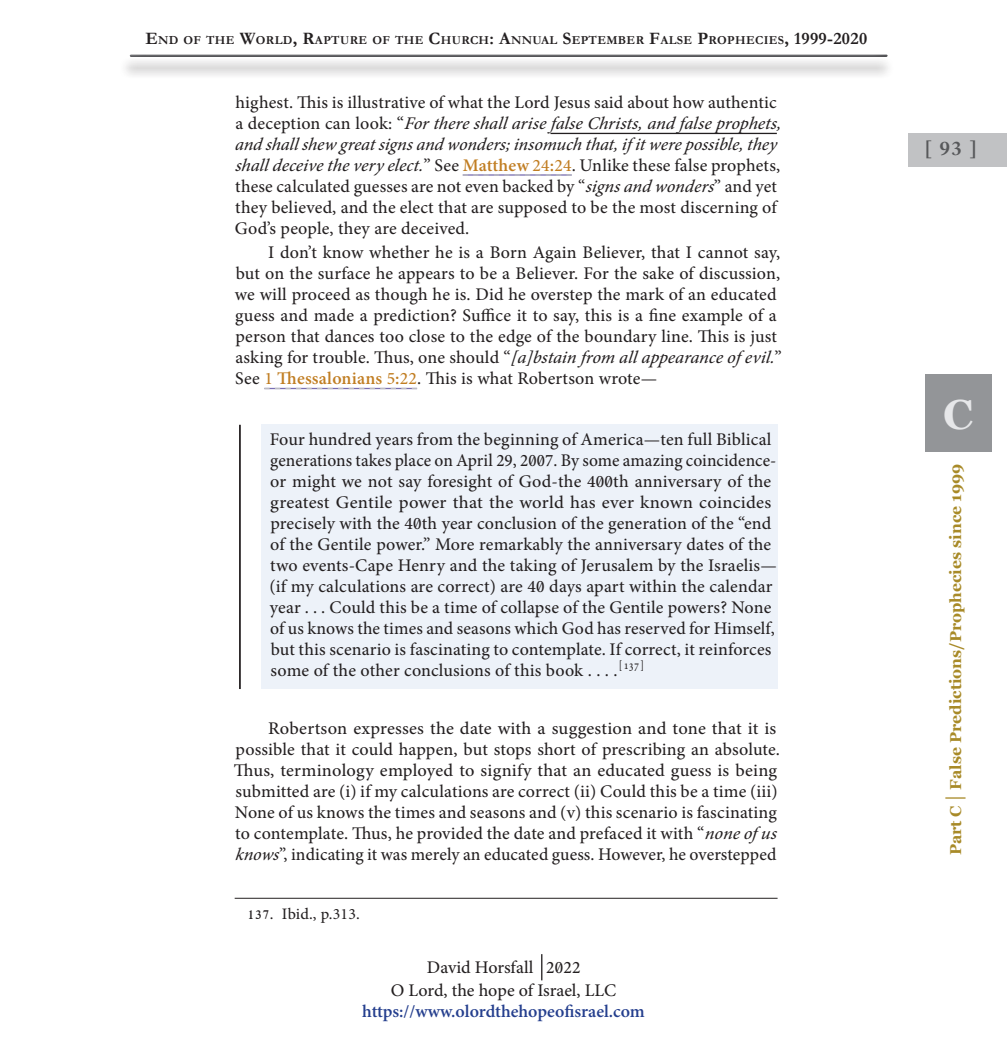
<style>
.page{position:relative;width:1007px;height:1050px;background:#fff}
.page>*{position:absolute;margin:0;border:0;box-sizing:border-box;transform-origin:0 0}
.t1{font:700 42px "Georgia";color:#e6e7e9}
.t2{font:700 21px "Adobe Text Pro";color:#57585a}
.t3{font:17.5px/21px "Adobe Hebrew";letter-spacing:.005em;color:#231f20}
.t4{font:700 17.5px "Adobe Hebrew";color:#253f8e}
.t5{font:700 15.75px "Georgia";color:#a88a28}
.t6{font:15.75px "Adobe Hebrew";color:#231f20}
.t7{font:700 12.25px "Garamond";letter-spacing:.03em;color:#231f20}
.s1{font-size:17.5px}
.s2{font-style:italic}
.s3{font-weight:700;color:#c17e23}
.s4{font-family:"Minion Pro";font-weight:500;color:#c17e23}
.s5{font-family:"Minion Pro";font-weight:500}
.s6{font-family:"Frank Ruehl";font-size:17.5px}
.s7{font-family:"Minion Pro"}
</style>
<div class="page">
<hr style="left:945px;top:797px;width:20px;height:2px;background:#a88a28">
<div style="left:924px;top:374px;width:66px;height:78px;background:#939598"></div>
<hr style="left:550px;top:133px;width:226px;height:1px;background:#231f20">
<svg style="left:462px;top:174px;width:109px;height:2px"></svg>
<svg style="left:264px;top:388px;width:153px;height:1px"></svg>
<div style="left:261px;top:425px;width:516px;height:264px;background:#edf2f9"></div>
<hr style="left:239px;top:425px;width:2px;height:264px;background:#231f20">
<hr style="left:235px;top:898px;width:542px;height:1px;background:#231f20">
<svg style="left:541px;top:954px;width:1px;height:26px"></svg>
<div style="left:908px;top:133px;width:98px;height:33px;background:#c1c2c4"></div>
<div style="left:119px;top:57px;width:775px;height:22px;background:#231f20;opacity:.62"></div>
<div style="left:129px;top:53px;width:761px;height:7px;background:#231f20;opacity:.75"></div>
<p class="t7" style="left:145px;top:32px;width:723px"><span class="s1">E</span>ND OF THE <span class="s1">W</span>ORLD<span class="s1">, R</span>APTURE OF THE <span class="s1">C</span>HURCH<span class="s1">: A</span>NNUAL <span class="s1">S</span>EPTEMBER <span class="s1">F</span>ALSE <span class="s1">P</span>ROPHECIES <span class="s1">, 1999-2020</span></p>
<p class="t3" style="left:235px;top:92px;width:550px">highest. This is illustrative of what the Lord Jesus said about how authentic a deception can lo ok: “<span class="s2">For there shall arise false Christs, and false prophets, and shallshew great signs and wonders;insomuch that,if it were possible,they shall deceive the very elect.</span>” See <span class="s3">Matthew</span> <span class="s4">24</span><span class="s3">:</span><span class="s4">24</span>. Unlike these false prophets, these calculated guesses are not even backed by “<span class="s2">signs and wonders</span>” and yet they believed, and the elect that are supposed to be the most discerning of God’s people, they are deceived.</p>
<p class="t3" style="left:235px;top:242px;width:548px;text-indent:33px">I don’t know whether he is a Born Again Believer, that I cannot say, but on the surface he appears to be a Believer. For the sake of discussion, we will proceed as though he is. Did he overstep the mark of an educated guess and made a prediction? Suffice it to say, this is a fine example of a person that dances too close to the edge of the boundary line. This is just asking for trouble. Thus, one should “<span class="s2">[a]bstain from all appearance of evil.</span>” See <span class="s4">1</span> <span class="s3">Thessalonians</span> <span class="s4">5</span><span class="s3">:</span><span class="s4">22</span>. This is what Robertson wrote—</p>
<p class="t3" style="left:269px;top:429px;width:508px">Four hundred years from the beginning of America—ten full Biblical generations takes place on April <span class="s5">29</span>, <span class="s5">2007</span>. By some amazing coincidence&shy;or might we not say foresight of God-the <span class="s5">400</span>th anniversary of the greatest Gentile power that the world has ever known coincides precisely with the <span class="s5">40</span>th year conclusion of the generation of the “end of the Gentile power.” More remarkably the anniversary dates of the two events-Cape Henry and the taking of Jerusalem by the Israelis— (if my calculations are correct) are <span class="s5">40</span> days apart within the calendar year . . . Could this be a time of collapse of the Gentile powers? None of us knows the times and seasons which God has reserved for Himself, but this scenario is fascinating to contemplate. If correct, it reinforces some of the other conclusions of this book . . . . <sup>[</sup> <sup>137</sup> <sup>]</sup></p>
<p class="t3" style="left:234px;top:718px;width:547px;text-indent:34px">Robertson expresses the date with a suggestion and tone that it is possible that it could happen, but stops short of prescribing an absolute.<br>Thus, terminology employed to signify that an educated guess is being submitted are (i) if my calculations are correct (ii) Could this be a time (iii)<br>None of us knows the times and seasons and (v) this scenario is fascinating to contemplate. Thus, he provided the date and prefaced it with “<span class="s2">none of us knows</span>”, indicating it was merely an educated guess. However, he overstepped</p>
<p class="t6" style="left:247px;top:904px;width:114px"><span class="s6">137</span>. Ibid., p.<span class="s7">313</span>.</p>
<p class="t3" style="left:391px;top:957px;width:227px;line-height:22.6px;text-align:center">David Horsfall <span class="s5">2022<br></span>O Lord, the hope of Israel, LLC</p>
<p class="t4" style="left:362px;top:1001px;width:284px">https://www.olordthehopeofisrael.com</p>
<p class="t2" style="left:924px;top:135px;width:54px">[93]</p>
<h1 class="t1" style="left:942px;top:383px;width:32px">C</h1>
<p class="t5" style="left:943px;top:855px;width:393px;rotate:-90deg">Part C False Predictions/Prophecies since 1999</p>
</div>
